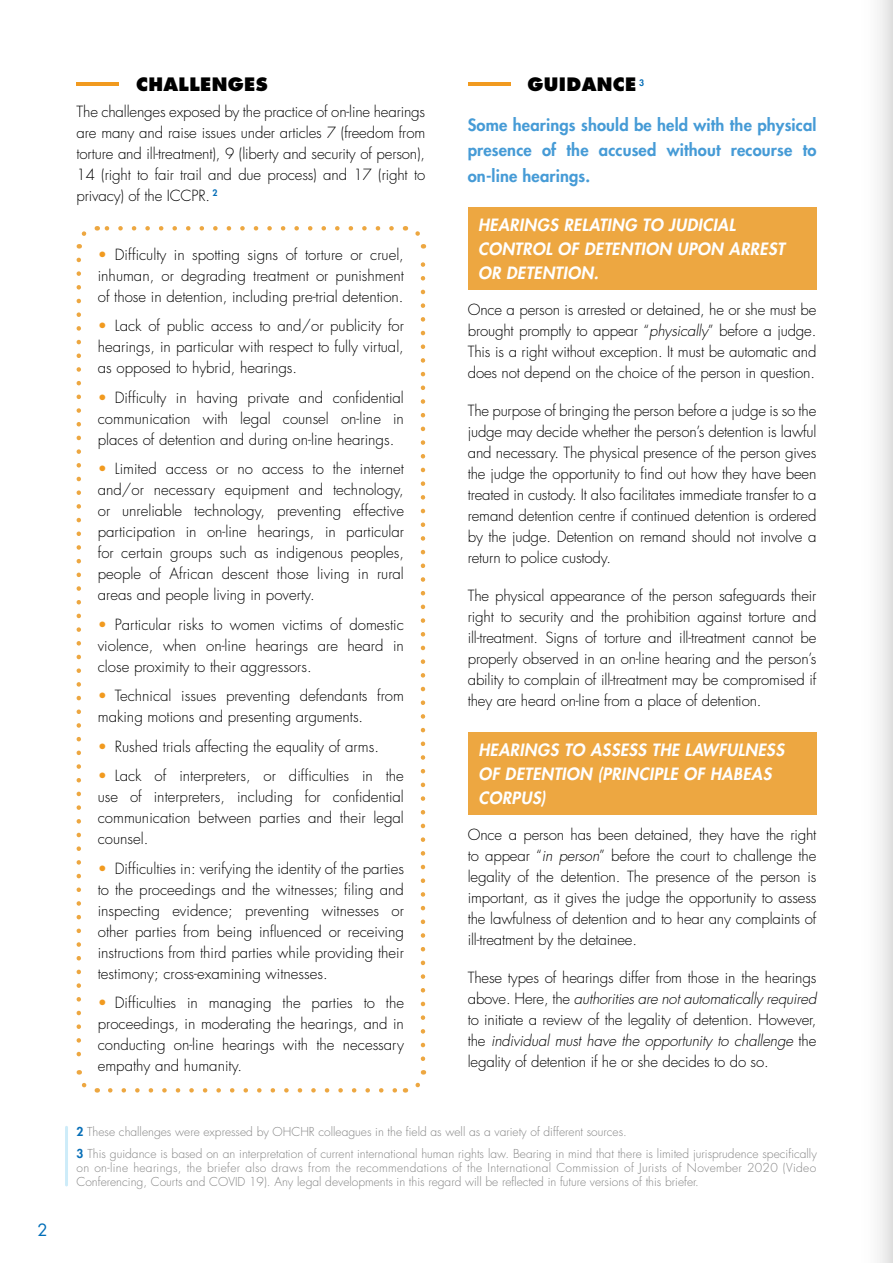
<style>
.page{position:relative;width:893px;height:1263px;background:#fff}
.page>*{position:absolute;margin:0;border:0;box-sizing:border-box;transform-origin:0 0}
.t1{font:800 18px "Futura Std";letter-spacing:.02em;color:#000}
.t2{font:italic 800 16.5px/24px "Futura Std";letter-spacing:.025em;color:#fff}
.t3{font:800 16.5px/25.5px "Futura Std";letter-spacing:.01em;color:#469bd6;text-align:justify}
.t4{font:16.5px "Futura Std";color:#006eb8}
.t5{font:300 15px/21px "Futura Std";color:#000;text-align:justify}
.t6{font:300 12px/14.4px "Futura Std";letter-spacing:.025em;color:#858585}
.t7{font:300 12px/21.9px "Futura Std";color:#858585}
.s1{color:#f19a1f}
.s2{font-style:italic}
.s3{font-weight:800;color:#066eb7}
</style>
<div class="page">
<svg style="left:110px;top:1088px;width:287px;height:4px"></svg>
<svg style="left:76px;top:231px;width:11px;height:18px"></svg>
<svg style="left:77px;top:260px;width:21px;height:833px"></svg>
<svg style="left:405px;top:1070px;width:22px;height:22px"></svg>
<svg style="left:405px;top:226px;width:20px;height:833px"></svg>
<svg style="left:97px;top:226px;width:295px;height:5px"></svg>
<hr style="left:77px;top:82px;width:42px;height:3px;background:#f19a1f">
<svg style="left:879px;top:0;width:14px;height:1263px"></svg>
<hr style="left:468px;top:82px;width:42px;height:3px;background:#f19a1f">
<div style="left:468px;top:207px;width:348px;height:83px;background:#eda741"></div>
<div style="left:468px;top:732px;width:348px;height:82px;background:#eda741"></div>
<hr style="left:65px;top:1126px;width:3px;height:60px;background:#009fe3;border-radius:2px">
<p class="t4" style="left:37px;top:1219px;width:12px">2</p>
<p class="t1" style="left:136px;top:73px;width:133px">CHALLENGES</p>
<p class="t5" style="left:77px;top:101px;width:350px">The challenges exposed by the practice of on-line hearings are many and raise issues under articles 7 (freedom from torture and ill-treatment), 9 (liberty and security of person), 14 (right to fair trail and due process) and 17 (right to privacy) of the ICCPR. <sup>2</sup></p>
<p class="t5" style="left:98px;top:244px;width:308px"><span class="s1">•</span> Difficulty in spotting signs of torture or cruel, inhuman, or degrading treatment or punishment of those in detention, including pre-trial detention.</p>
<p class="t5" style="left:98px;top:316px;width:308px"><span class="s1">•</span> Lack of public access to and/or publicity for hearings, in particular with respect to fully virtual, as opposed to hybrid, hearings.</p>
<p class="t5" style="left:98px;top:387px;width:308px"><span class="s1">•</span> Difficulty in having private and confidential communication with legal counsel on-line in places of detention and during on-line hearings.</p>
<p class="t5" style="left:98px;top:459px;width:308px"><span class="s1">•</span> Limited access or no access to the internet and/or necessary equipment and technology, or unreliable technology, preventing effective participation in on-line hearings, in particular for certain groups such as indigenous peoples, people of African descent those living in rural areas and people living in poverty.</p>
<p class="t5" style="left:98px;top:614px;width:308px"><span class="s1">•</span> Particular risks to women victims of domestic violence, when on-line hearings are heard in close proximity to their aggressors.</p>
<p class="t5" style="left:98px;top:686px;width:308px"><span class="s1">•</span> Technical issues preventing defendants from making motions and presenting arguments.</p>
<p class="t5" style="left:98px;top:736px;width:283px"><span class="s1">•</span> Rushed trials affecting the equality of arms.</p>
<p class="t5" style="left:98px;top:766px;width:308px"><span class="s1">•</span> Lack of interpreters, or difficulties in the use of interpreters, including for confidential communication between parties and their legal counsel.</p>
<p class="t5" style="left:98px;top:858px;width:308px"><span class="s1">•</span> Difficulties in: verifying the identity of the parties to the proceedings and the witnesses; filing and inspecting evidence; preventing witnesses or other parties from being influenced or receiving instructions from third parties while providing their testimony; cross-examining witnesses.</p>
<p class="t5" style="left:98px;top:993px;width:308px"><span class="s1">•</span> Difficulties in managing the parties to the proceedings, in moderating the hearings, and in conducting on-line hearings with the necessary empathy and humanity.</p>
<p class="t1" style="left:527px;top:73px;width:118px">GUIDANCE <sup>3</sup></p>
<p class="t3" style="left:468px;top:112px;width:350px">Some hearings should be held with the physical presence of the accused without recourse to on‑line hearings.</p>
<p class="t2" style="left:478px;top:213px;width:308px">HEARINGS RELATING TO JUDICIAL<br>CONTROL OF DETENTION UPON ARREST<br>OR DETENTION.</p>
<p class="t5" style="left:468px;top:300px;width:350px">Once a person is arrested or detained, he or she must be brought promptly to appear “<span class="s2">physically</span>” before a judge.<br>This is a right without exception. It must be automatic and does not depend on the choice of the person in question.</p>
<p class="t5" style="left:468px;top:401px;width:350px">The purpose of bringing the person before a judge is so the judge may decide whether the person’s detention is lawful and necessary. The physical presence of the person gives the judge the opportunity to find out how they have been treated in custody. It also facilitates immediate transfer to a remand detention centre if continued detention is ordered by the judge. Detention on remand should not involve a return to police custody.</p>
<p class="t5" style="left:468px;top:586px;width:350px">The physical appearance of the person safeguards their right to security and the prohibition against torture and ill-treatment. Signs of torture and ill-treatment cannot be properly observed in an on-line hearing and the person’s ability to complain of ill-treatment may be compromised if they are heard on-line from a place of detention.</p>
<p class="t2" style="left:478px;top:738px;width:307px">HEARINGS TO ASSESS THE LAWFULNESS<br>OF DETENTION (PRINCIPLE OF HABEAS<br>CORPUS)</p>
<p class="t5" style="left:468px;top:824px;width:350px">Once a person has been detained, they have the right to appear “<span class="s2">in person</span>” before the court to challenge the legality of the detention. The presence of the person is important, as it gives the judge the opportunity to assess the lawfulness of detention and to hear any complaints of ill-treatment by the detainee.</p>
<p class="t5" style="left:468px;top:967px;width:350px">These types of hearings differ from those in the hearings above. Here, the <span class="s2">authorities are not automatically required </span>to initiate a review of the legality of detention. However, the <span class="s2">individual must have the opportunity to challenge</span> the legality of detention if he or she decides to do so.</p>
<p class="t7" style="left:77px;top:1121px;width:742px"><span class="s3">2</span> These challenges were expressed by OHCHR colleagues in the field as well as a variety of different sources.<br><span class="s3">3</span> This guidance is based on an interpretation of current international human rights law. Bearing in mind that there is limited jurisprudence specifically</p>
<p class="t6" style="left:77px;top:1161px;width:741px">on on-line hearings, the briefer also draws from the recommendations of the International Commission of Jurists of November 2020 (Video<br>Conferencing, Courts and COVID 19). Any legal developments in this regard will be reflected in future versions of this briefer.</p>
</div>
